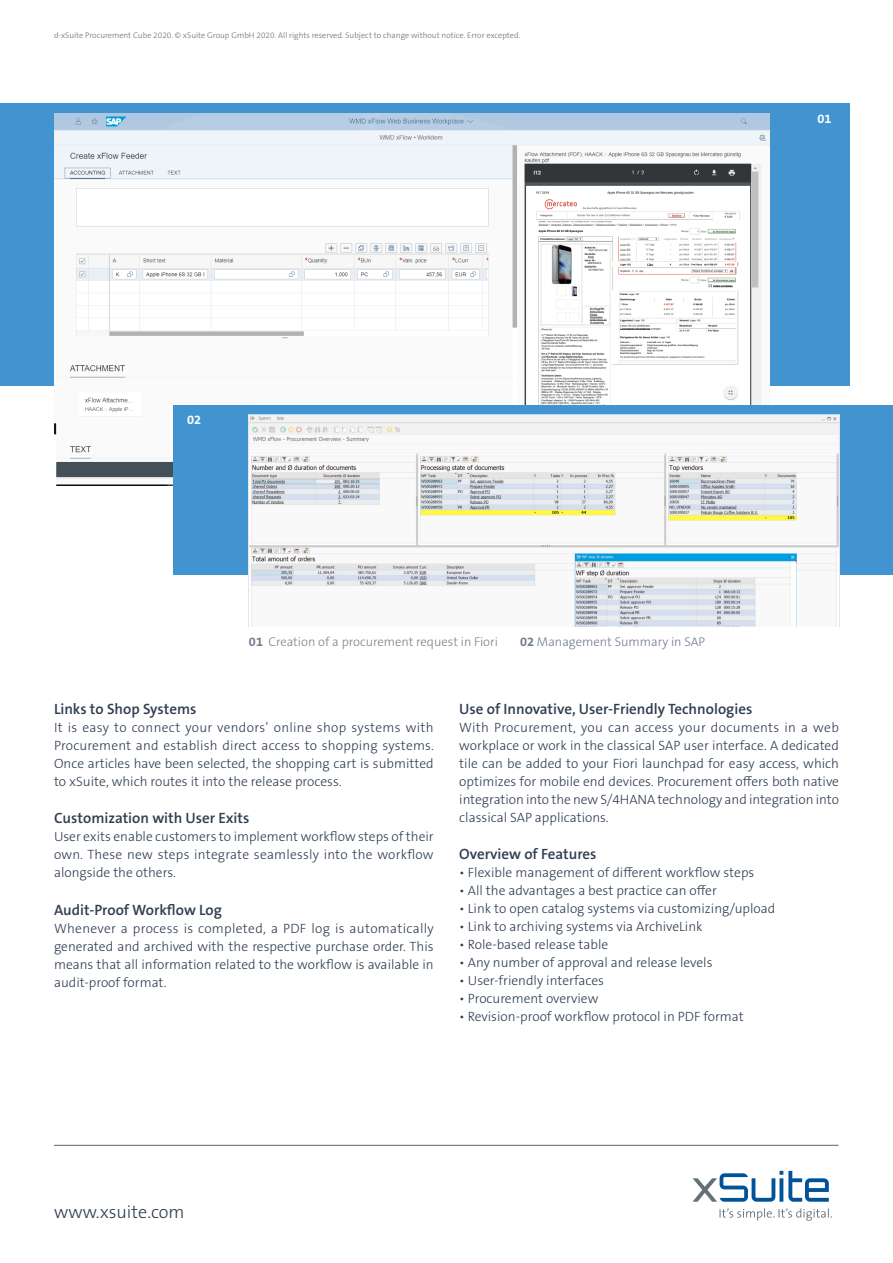
<style>
.page{position:relative;width:893px;height:1263px;background:#fff}
.page>*{position:absolute;margin:0;border:0;box-sizing:border-box;transform-origin:0 0}
.t1{font:300 18px "The Sans B W3";color:#2e3d50}
.t2{font:600 15px "The Sans B W6";color:#2e3d50}
.t3{font:300 13.5px/18px "The Sans B W3";color:#2e3d50;text-align:justify}
.t4{font:300 12.75px "The Sans B W3";color:#808285}
.t5{font:300 12.75px "The Sans B W3";color:#727d90}
.t6{font:700 12.75px "The Sans B W7";color:#fff}
.t7{font:300 8.25px "The Sans B W3";color:#627179}
.s1{font-family:"The Sans B W7";font-weight:700;color:#727d90}
.s2{font-family:"The Sans B W7";font-weight:700}
</style>
<div class="page">
<svg style="left:692px;top:1171px;width:137px;height:31px"></svg>
<svg style="left:720px;top:1208px;width:112px;height:13px"></svg>
<hr style="left:54px;top:1145px;width:784px;height:1px;background:#343d49">
<div style="left:0;top:103px;width:850px;height:283px;background:#4194d0"></div>
<img style="left:54px;top:114px;width:715px;height:371px">
<div style="left:173px;top:405px;width:720px;height:169px;background:#4194d0"></div>
<img style="left:249px;top:415px;width:590px;height:212px">
<p class="t7" style="left:54px;top:30px;width:468px">d-xSuite Procurement Cube 2020. © xSuite Group GmbH 2020. All rights reserved. Subject to change without notice. Error excepted.</p>
<p class="t6" style="left:817px;top:111px;width:16px">01</p>
<p class="t6" style="left:187px;top:412px;width:16px">02</p>
<p class="t4" style="left:249px;top:633px;width:250px"><span class="s1">01</span> Creation of a procurement request in Fiori</p>
<p class="t5" style="left:520px;top:633px;width:186px"><span class="s2">02</span> Management Summary in SAP</p>
<p class="t2" style="left:54px;top:699px;width:144px">Links to Shop Systems</p>
<p class="t3" style="left:54px;top:718px;width:381px">It is easy to connect your vendors’ online shop systems with Procurement and establish direct access to shopping systems.<br>Once articles have been selected, the shopping cart is submitted to xSuite, which routes it into the release process.</p>
<p class="t2" style="left:54px;top:808px;width:197px">Customization with User Exits</p>
<p class="t3" style="left:54px;top:828px;width:381px">User exits enable customers to implement workflow steps of their own. These new steps integrate seamlessly into the workflow alongside the others.</p>
<p class="t2" style="left:54px;top:900px;width:169px">Audit-Proof Workflow Log</p>
<p class="t3" style="left:54px;top:919px;width:381px">Whenever a process is completed, a PDF log is automatically generated and archived with the respective purchase order. This means that all information related to the workflow is available in audit-proof format.</p>
<p class="t2" style="left:459px;top:699px;width:295px">Use of Innovative, User-Friendly Technologies</p>
<p class="t3" style="left:459px;top:718px;width:381px">With Procurement, you can access your documents in a web workplace or work in the classical SAP user interface. A dedicated tile can be added to your Fiori launchpad for easy access, which optimizes for mobile end devices. Procurement offers both native integration into the new S/4HANA technology and integration into classical SAP applications.</p>
<p class="t2" style="left:459px;top:844px;width:139px">Overview of Features</p>
<p class="t3" style="left:459px;top:864px;width:297px">• Flexible management of different workflow steps</p>
<p class="t3" style="left:459px;top:882px;width:259px">• All the advantages a best practice can offer</p>
<p class="t3" style="left:459px;top:900px;width:317px">• Link to open catalog systems via customizing/upload</p>
<p class="t3" style="left:459px;top:918px;width:245px">• Link to archiving systems via ArchiveLink</p>
<p class="t3" style="left:459px;top:936px;width:150px">• Role-based release table</p>
<p class="t3" style="left:459px;top:954px;width:255px">• Any number of approval and release levels</p>
<p class="t3" style="left:459px;top:972px;width:146px">• User-friendly interfaces</p>
<p class="t3" style="left:459px;top:990px;width:141px">• Procurement overview</p>
<p class="t3" style="left:459px;top:1008px;width:286px">• Revision-proof workflow protocol in PDF format</p>
<p class="t1" style="left:54px;top:1200px;width:132px">www.xsuite.com</p>
</div>
